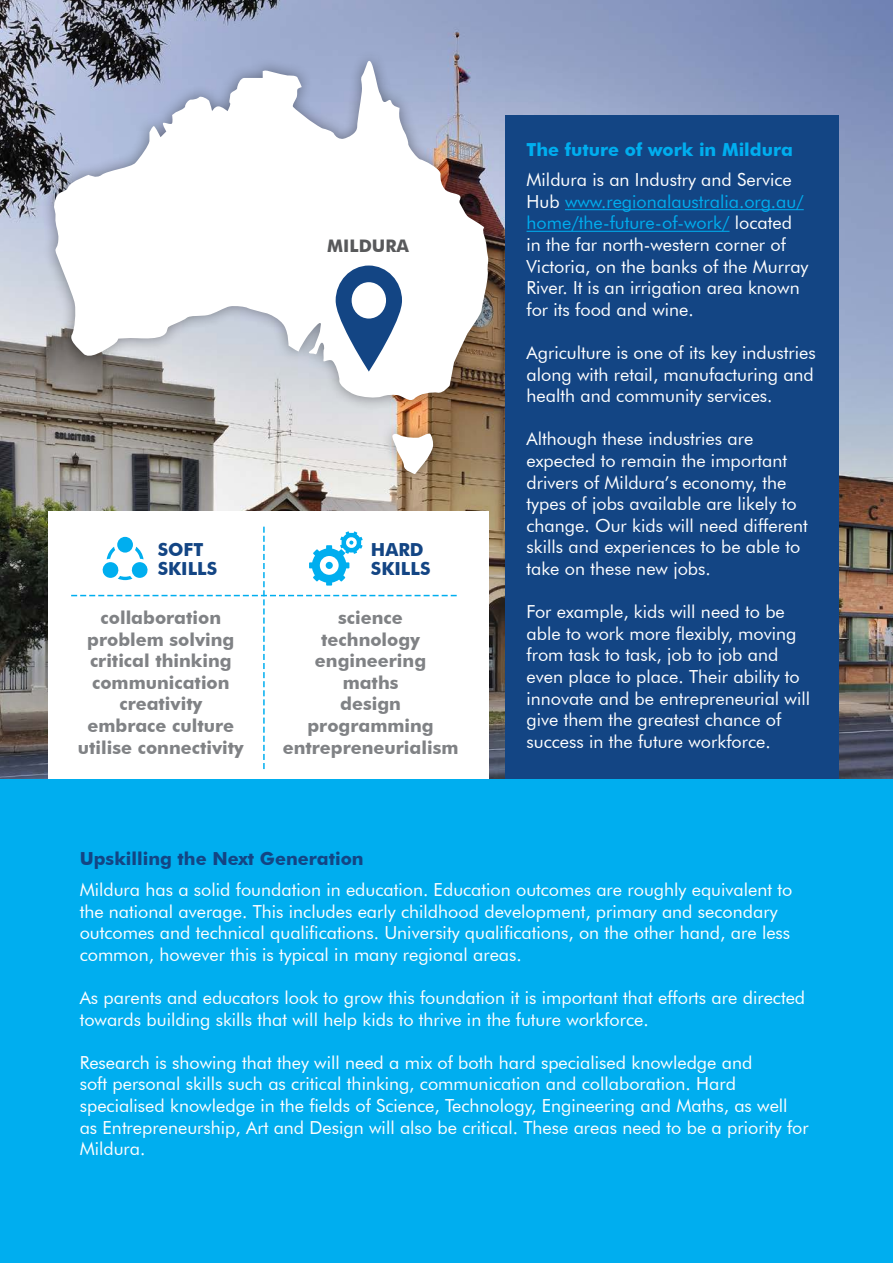
<style>
.page{position:relative;width:893px;height:1263px;background:#fff}
.page>*{position:absolute;margin:0;border:0;box-sizing:border-box;transform-origin:0 0}
.t1{font:18px/21.6px "Futura BT";color:#fff}
.t2{font:700 18px/21.6px "Futura BT";color:#808285;text-align:center}
.t3{font:700 18px/18.6px "Futura BT";color:#134584}
.t4{font:700 18px "Futura BT";color:#00aeef}
.t5{font:700 17.25px "Futura BT";color:#58595b}
.s1{color:#00aeef}
</style>
<div class="page">
<div style="left:0;top:779px;width:893px;height:484px;background:#00aeef"></div>
<img style="left:0;top:0;width:893px;height:779px">
<div style="left:505px;top:115px;width:334px;height:664px;background:#134584"></div>
<hr style="left:565px;top:209px;width:239px;height:1px;background:#00aeef">
<hr style="left:526px;top:231px;width:203px;height:1px;background:#00aeef">
<div style="left:41px;top:48px;width:460px;height:365px;background:#000;opacity:.4"></div>
<svg style="left:52px;top:56px;width:437px;height:347px"></svg>
<div style="left:380px;top:421px;width:67px;height:65px;background:#000;opacity:.4"></div>
<svg style="left:390px;top:432px;width:44px;height:42px"></svg>
<svg style="left:336px;top:266px;width:66px;height:106px"></svg>
<div style="left:48px;top:512px;width:440px;height:267px;background:#fff"></div>
<svg style="left:71px;top:527px;width:386px;height:242px"></svg>
<p class="t5" style="left:327px;top:235px;width:83px">MILDURA</p>
<p class="t3" style="left:158px;top:540px;width:61px">SOFT<br>SKILLS</p>
<p class="t3" style="left:371px;top:540px;width:61px">HARD<br>SKILLS</p>
<p class="t2" style="left:78px;top:607px;width:167px">collaboration problem solving critical thinking communication creativity embrace culture utilise connectivity</p>
<p class="t2" style="left:283px;top:607px;width:177px">science<br>technology engineering<br>maths<br>design programming entrepreneurialism</p>
<p class="t4" style="left:526px;top:138px;width:268px">The future of work in Mildura</p>
<p class="t1" style="left:526px;top:169px;width:283px">Mildura is an Industry and Service Hub <span class="s1">www.regionalaustralia.org.au/ home/the-future-of-work/</span> located in the far north-western corner of Victoria, on the banks of the Murray River. It is an irrigation area known for its food and wine.</p>
<p class="t1" style="left:526px;top:342px;width:291px;text-align:justify">Agriculture is one of its key industries along with retail, manufacturing and health and community services.</p>
<p class="t1" style="left:526px;top:428px;width:283px">Although these industries are expected to remain the important drivers of Mildura’s economy, the types of jobs available are likely to change. Our kids will need different skills and experiences to be able to take on these new jobs.</p>
<p class="t1" style="left:526px;top:601px;width:285px">For example, kids will need to be able to work more flexibly, moving from task to task, job to job and even place to place. Their ability to innovate and be entrepreneurial will give them the greatest chance of success in the future workforce.</p>
<p class="t3" style="left:80px;top:849px;width:285px">Upskilling the Next Generation</p>
<p class="t1" style="left:80px;top:878px;width:714px">Mildura has a solid foundation in education. Education outcomes are roughly equivalent to the national average. This includes early childhood development, primary and secondary outcomes and technical qualifications. University qualifications, on the other hand, are less common, however this is typical in many regional areas.</p>
<p class="t1" style="left:80px;top:986px;width:727px">As parents and educators look to grow this foundation it is important that efforts are directed towards building skills that will help kids to thrive in the future workforce.</p>
<p class="t1" style="left:80px;top:1051px;width:730px">Research is showing that they will need a mix of both hard specialised knowledge and<br>soft personal skills such as critical thinking, communication and collaboration. Hard specialised knowledge in the fields of Science, Technology, Engineering and Maths, as well as Entrepreneurship, Art and Design will also be critical. These areas need to be a priority for Mildura.</p>
</div>
